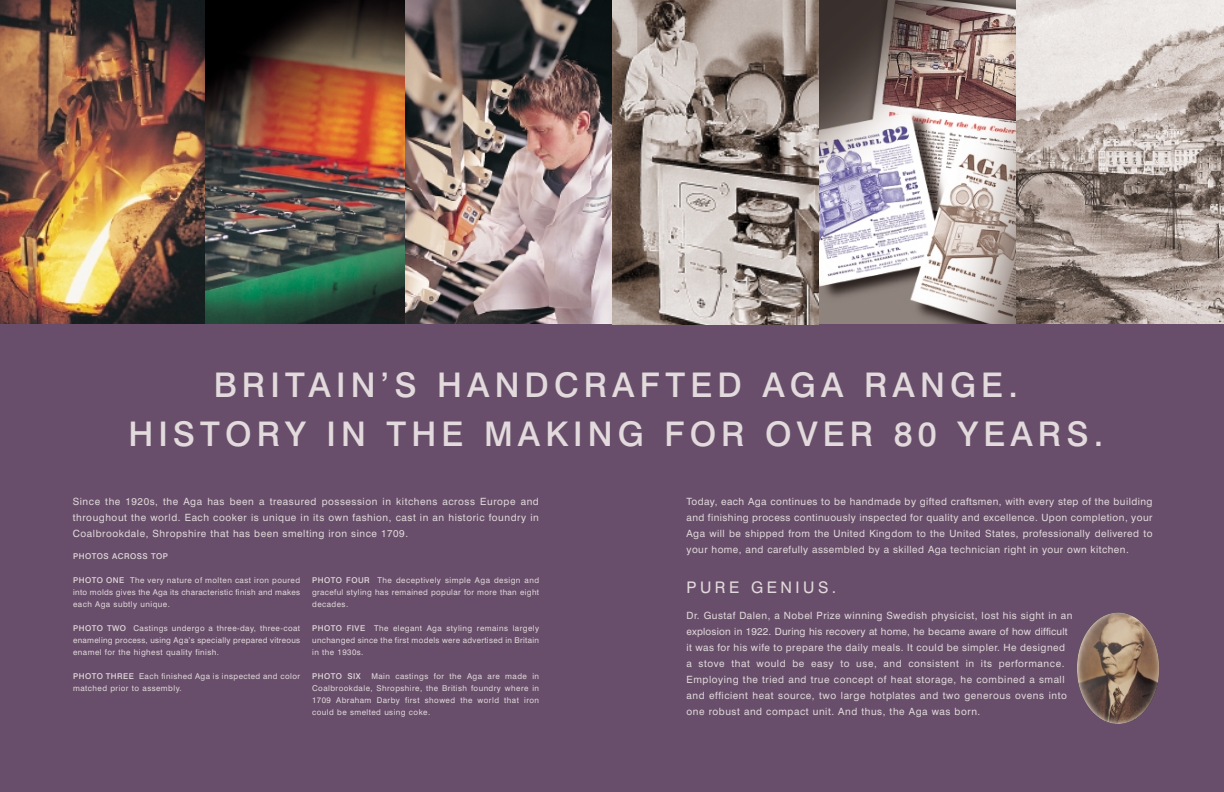
<style>
.page{position:relative;width:1224px;height:792px;background:#684e6a}
.page>*{position:absolute;margin:0;border:0;box-sizing:border-box;transform-origin:0 0}
.t1{font:500 34px/49px "Swiss 721 BT";letter-spacing:.15em;color:#e2dadc;text-align:center}
.t2{font:16px "Swiss 721 BT";letter-spacing:.22em;color:#e2dadc}
.t3{font:10px/16px "Swiss 721 BT";letter-spacing:.055em;color:#e2dadc;text-align:justify}
.t4{font:8px/12px "Swiss 721 BT";letter-spacing:.055em;color:#e2dadc;text-align:justify}
.t5{font:500 8px "Swiss 721 BT";letter-spacing:.055em;color:#e2dadc}
.s1{font-weight:500}
</style>
<div class="page">
<img style="left:819px;top:0;width:197px;height:324px">
<img style="left:0;top:0;width:405px;height:324px">
<img style="left:405px;top:0;width:414px;height:324px">
<img style="left:1016px;top:0;width:208px;height:324px">
<img style="left:1077px;top:613px;width:82px;height:111px;border-radius:50%">
<h1 class="t1" style="left:128px;top:364px;width:976px">BRITAIN’S HANDCRAFTED AGA RANGE.<br>HISTORY IN THE MAKING FOR OVER 80 YEARS.</h1>
<p class="t3" style="left:73px;top:494px;width:468px">Since the 1920s, the Aga has been a treasured possession in kitchens across Europe and throughout the world. Each cooker is unique in its own fashion, cast in an historic foundry in Coalbrookdale, Shropshire that has been smelting iron since 1709.</p>
<p class="t5" style="left:73px;top:553px;width:96px">PHOTOS ACROSS TOP</p>
<p class="t4" style="left:73px;top:575px;width:229px"><span class="s1">PHOTO ONE</span> The very nature of molten cast iron poured into molds gives the Aga its characteristic finish and makes each Aga subtly unique.</p>
<p class="t4" style="left:73px;top:623px;width:229px"><span class="s1">PHOTO TWO</span> Castings undergo a three-day, three-coat enameling process, using Aga’s specially prepared vitreous enamel for the highest quality finish.</p>
<p class="t4" style="left:73px;top:671px;width:229px"><span class="s1">PHOTO THREE</span> Each finished Aga is inspected and color matched prior to assembly.</p>
<p class="t4" style="left:312px;top:575px;width:229px"><span class="s1">PHOTO FOUR</span> The deceptively simple Aga design and graceful styling has remained popular for more than eight decades.</p>
<p class="t4" style="left:312px;top:623px;width:229px"><span class="s1">PHOTO FIVE</span> The elegant Aga styling remains largely unchanged since the first models were advertised in Britain in the 1930s.</p>
<p class="t5" style="left:312px;top:673px;width:50px">PHOTO SIX</p>
<p class="t4" style="left:312px;top:671px;width:229px;text-indent:59px">Main castings for the Aga are made in Coalbrookdale, Shropshire, the British foundry where in 1709 Abraham Darby first showed the world that iron could be smelted using coke.</p>
<p class="t3" style="left:686px;top:494px;width:468px">Today, each Aga continues to be handmade by gifted craftsmen, with every step of the building and finishing process continuously inspected for quality and excellence. Upon completion, your Aga will be shipped from the United Kingdom to the United States, professionally delivered to your home, and carefully assembled by a skilled Aga technician right in your own kitchen.</p>
<h2 class="t2" style="left:686px;top:581px;width:151px">PURE GENIUS.</h2>
<p class="t3" style="left:686px;top:608px;width:387px;text-align:left">Dr. Gustaf Dalen, a Nobel Prize winning Swedish physicist, lost his sight in an explosion in 1922. During his recovery at home, he became aware of how difficult it was for his wife to prepare the daily meals. It could be simpler. He designed a stove that would be easy to use, and consistent in its performance.<br>Employing the tried and true concept of heat storage, he combined a small and efficient heat source, two large hotplates and two generous ovens into one robust and compact unit. And thus, the Aga was born.</p>
</div>
